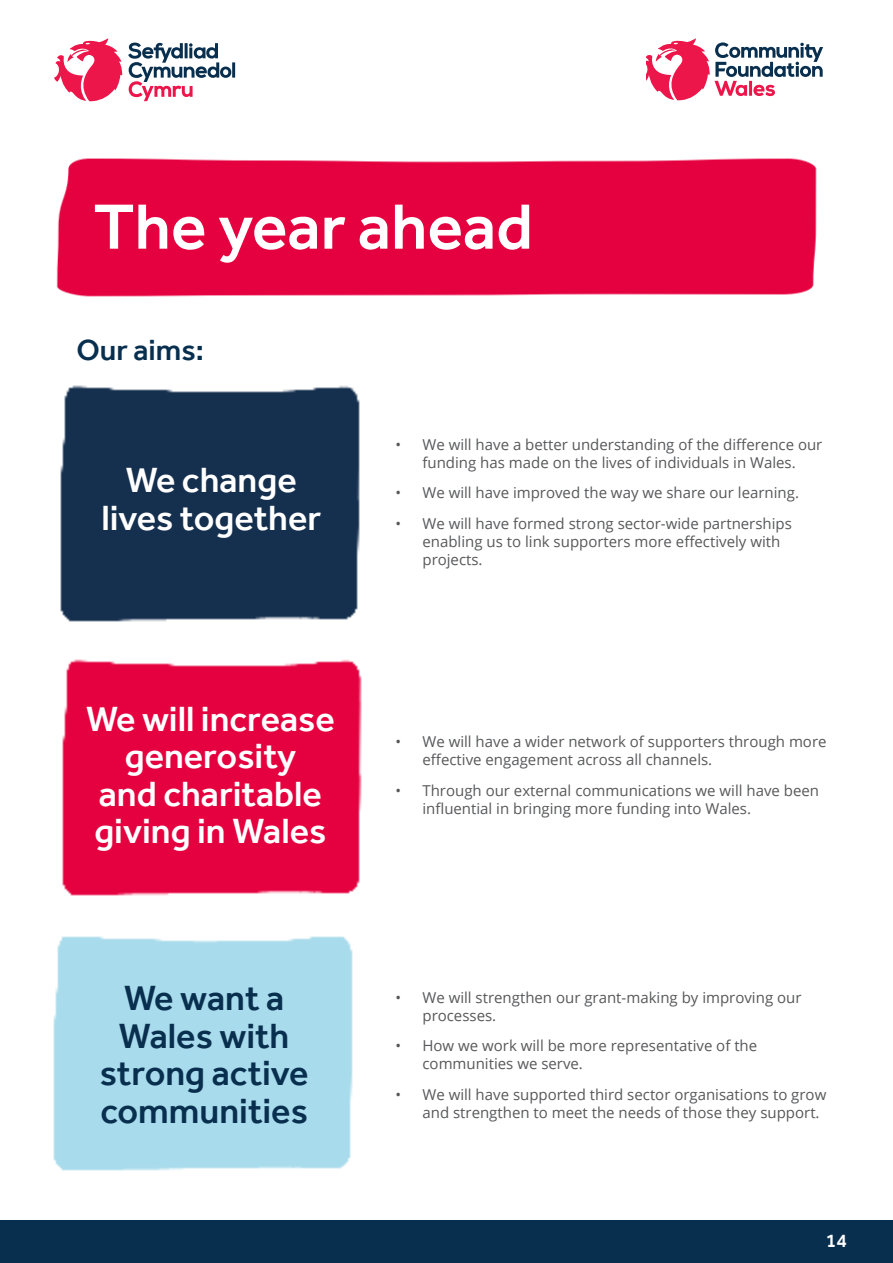
<style>
.page{position:relative;width:893px;height:1263px;background:#fff}
.page>*{position:absolute;margin:0;border:0;box-sizing:border-box;transform-origin:0 0}
.t1{font:500 66px "Effra";color:#fff}
.t2{font:500 36px/37.5px "Effra";color:#fff;text-align:center}
.t3{font:500 36px/37.5px "Effra";color:#092f4f;text-align:center}
.t4{font:500 30px "Effra";color:#092f4f}
.t5{font:500 19.5px "Effra";color:#fff}
.t6{font:15px/18px "Open Sans";color:#57585a}
</style>
<div class="page">
<div style="left:0;top:1220px;width:893px;height:43px;background:#092f4f"></div>
<svg style="left:646px;top:38px;width:177px;height:62px"></svg>
<svg style="left:54px;top:38px;width:68px;height:63px"></svg>
<hr style="left:232px;top:62px;width:3px;height:16px;background:#092f4f">
<svg style="left:128px;top:43px;width:103px;height:58px"></svg>
<div style="left:60px;top:385px;width:300px;height:237px;background:#152f4e"></div>
<div style="left:62px;top:659px;width:300px;height:237px;background:#e5003f"></div>
<div style="left:56px;top:158px;width:761px;height:139px;background:#e5003f"></div>
<div style="left:53px;top:936px;width:300px;height:235px;background:#a8dbeb"></div>
<p class="t1" style="left:93px;top:187px;width:441px">The year ahead</p>
<p class="t4" style="left:77px;top:332px;width:129px">Our aims:</p>
<p class="t2" style="left:101px;top:461px;width:221px">We change lives together</p>
<p class="t2" style="left:86px;top:699px;width:250px">We will increase generosity<br>and charitable giving in Wales</p>
<p class="t3" style="left:100px;top:979px;width:210px">We want a<br>Wales with strong active communities</p>
<p class="t6" style="left:395px;top:435px;width:428px;text-align:center">• We will have a better understanding of the difference our funding has made on the lives of individuals in Wales.</p>
<p class="t6" style="left:395px;top:484px;width:405px">• We will have improved the way we share our learning.</p>
<p class="t6" style="left:422px;top:514px;width:371px;text-indent:-27px">• We will have formed strong sector-wide partnerships enabling us to link supporters more effectively with projects.</p>
<p class="t6" style="left:422px;top:732px;width:406px;text-indent:-27px">• We will have a wider network of supporters through more effective engagement across all channels.</p>
<p class="t6" style="left:422px;top:781px;width:398px;text-indent:-27px">• Through our external communications we will have been influential in bringing more funding into Wales.</p>
<p class="t6" style="left:422px;top:988px;width:381px;text-indent:-27px">• We will strengthen our grant-making by improving our processes.</p>
<p class="t6" style="left:422px;top:1036px;width:336px;text-indent:-27px">• How we work will be more representative of the communities we serve.</p>
<p class="t6" style="left:422px;top:1085px;width:405px;text-indent:-27px">• We will have supported third sector organisations to grow and strengthen to meet the needs of those they support.</p>
<h3 class="t5" style="left:826px;top:1229px;width:23px">14</h3>
</div>
